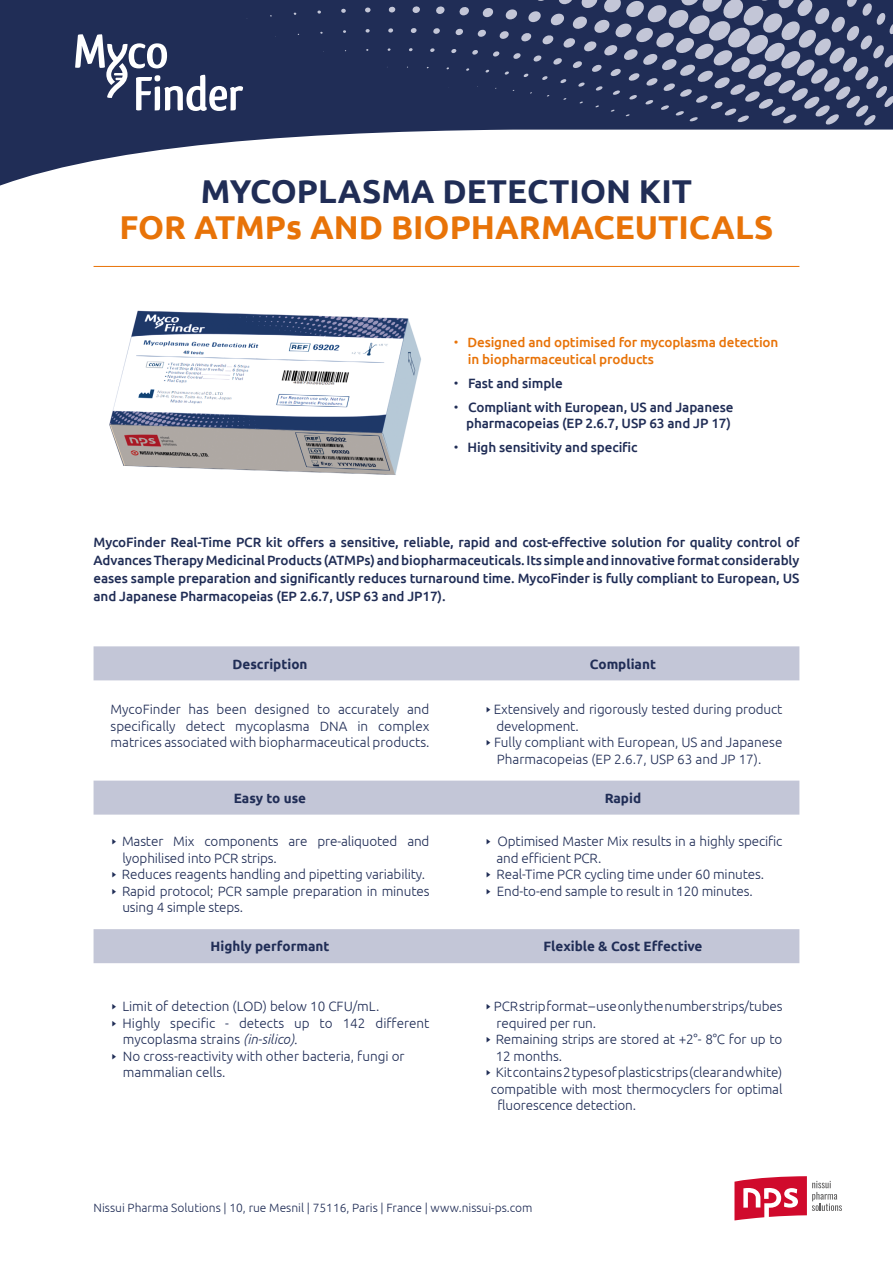
<style>
.page{position:relative;width:893px;height:1263px;background:#fff}
.page>*{position:absolute;margin:0;border:0;box-sizing:border-box;transform-origin:0 0}
.t1{font:700 33px "Ubuntu";color:#e87308}
.t2{font:700 33px "Ubuntu";color:#202d56}
.t3{font:300 13.5px/16.5px "Ubuntu";letter-spacing:-.01em;color:#202d56}
.t4{font:500 13.5px/18px "Ubuntu";letter-spacing:-.01em;color:#202d56}
.t5{font:700 13.5px "Ubuntu";color:#202d56}
.t6{font:500 13.5px/16.5px "Ubuntu";letter-spacing:-.01em;color:#e87308}
.t7{font:300 12px "Ubuntu";color:#202d56}
.s1{font-weight:700;font-size:16.5px}
.s2{font-style:italic}
</style>
<div class="page">
<svg style="left:0;top:0;width:893px;height:186px;fill:#202d56"></svg>
<svg style="left:75px;top:34px;width:168px;height:77px"></svg>
<svg style="left:734px;top:1176px;width:108px;height:44px"></svg>
<svg style="left:387px;top:48px;width:4px;height:3px"></svg>
<svg style="left:408px;top:48px;width:5px;height:3px"></svg>
<svg style="left:365px;top:28px;width:5px;height:5px"></svg>
<svg style="left:388px;top:28px;width:5px;height:5px"></svg>
<svg style="left:410px;top:27px;width:7px;height:6px"></svg>
<svg style="left:317px;top:10px;width:4px;height:4px"></svg>
<svg style="left:341px;top:8px;width:5px;height:5px"></svg>
<svg style="left:364px;top:7px;width:7px;height:5px"></svg>
<svg style="left:388px;top:6px;width:7px;height:7px"></svg>
<svg style="left:412px;top:5px;width:8px;height:8px"></svg>
<svg style="left:427px;top:0;width:466px;height:126px;background:#434e72"></svg>
<hr style="left:94px;top:266px;width:705px;height:1px;background:#e87308">
<img style="left:109px;top:310px;width:312px;height:165px">
<svg style="left:94px;top:646px;width:705px;height:169px"></svg>
<div style="left:94px;top:929px;width:705px;height:34px;background:#c3c6d7"></div>
<svg style="left:487px;top:707px;width:3px;height:5px"></svg>
<svg style="left:487px;top:740px;width:3px;height:5px"></svg>
<h1 class="t2" style="left:201px;top:171px;width:493px">MYCOPLASMA DETECTION KIT</h1>
<h1 class="t1" style="left:120px;top:207px;width:655px">FOR ATMPs AND BIOPHARMACEUTICALS</h1>
<p class="t6" style="left:468px;top:333px;width:312px;text-indent:-14px"><span class="s1">∙</span> Designed and optimised for mycoplasma detection in biopharmaceutical products</p>
<p class="t4" style="left:454px;top:370px;width:281px;line-height:24px"><span class="s1">∙</span> Fast and simple<br><span class="s1">∙</span> Compliant with European, US and Japanese</p>
<p class="t4" style="left:454px;top:411px;width:278px;line-height:24px;text-indent:12px">pharmacopeias (EP 2.6.7, USP 63 and JP 17) <span class="s1">∙</span> High sensitivity and specific</p>
<p class="t4" style="left:94px;top:533px;width:707px;text-align:justify">MycoFinder Real-Time PCR kit offers a sensitive, reliable, rapid and cost-effective solution for quality control of Advances Therapy Medicinal Products (ATMPs) and biopharmaceuticals. Its simple and innovative format considerably eases sample preparation and significantly reduces turnaround time. MycoFinder is fully compliant to European, US and Japanese Pharmacopeias (EP 2.6.7, USP 63 and JP17).</p>
<p class="t5" style="left:233px;top:656px;width:76px">Description</p>
<p class="t5" style="left:590px;top:656px;width:68px">Compliant</p>
<p class="t3" style="left:111px;top:701px;width:320px;text-align:justify">MycoFinder has been designed to accurately and specifically detect mycoplasma DNA in complex matrices associated with biopharmaceutical products.</p>
<p class="t3" style="left:494px;top:701px;width:290px">Extensively and rigorously tested during product development.<br>Fully compliant with European, US and Japanese Pharmacopeias (EP 2.6.7, USP 63 and JP 17).</p>
<p class="t5" style="left:234px;top:790px;width:74px">Easy to use</p>
<p class="t5" style="left:605px;top:790px;width:38px">Rapid</p>
<p class="t3" style="left:122px;top:833px;width:309px">Master Mix components are pre-aliquoted and lyophilised into PCR strips.<br>Reduces reagents handling and pipetting variability.<br>Rapid protocol; PCR sample preparation in minutes using 4 simple steps.</p>
<p class="t3" style="left:496px;top:833px;width:287px">Optimised Master Mix results in a highly specific and efficient PCR.<br>Real-Time PCR cycling time under 60 minutes.<br>End-to-end sample to result in 120 minutes.</p>
<p class="t5" style="left:211px;top:938px;width:120px">Highly performant</p>
<p class="t5" style="left:543px;top:938px;width:161px">Flexible &amp; Cost Effective</p>
<p class="t3" style="left:122px;top:998px;width:309px">Limit of detection (LOD) below 10 CFU/mL.<br>Highly specific - detects up to 142 different mycoplasma strains <span class="s2">(in-silico).<br></span>No cross-reactivity with other bacteria, fungi or mammalian cells.</p>
<p class="t3" style="left:494px;top:998px;width:290px">PCR strip format – use only the number strips/tubes</p>
<p class="t3" style="left:497px;top:1014px;width:101px">required per run.</p>
<p class="t3" style="left:496px;top:1031px;width:288px">Remaining strips are stored at +2°- 8°C for up to</p>
<p class="t3" style="left:496px;top:1047px;width:68px">12 months.</p>
<p class="t3" style="left:496px;top:1064px;width:288px">Kit contains 2 types of plastic strips (clear and white)</p>
<p class="t3" style="left:491px;top:1080px;width:293px">compatible with most thermocyclers for optimal</p>
<p class="t3" style="left:497px;top:1097px;width:140px">fluorescence detection.</p>
<p class="t7" style="left:94px;top:1200px;width:441px">Nissui Pharma Solutions 10, rue Mesnil 75116, Paris France www.nissui-ps.com</p>
</div>
